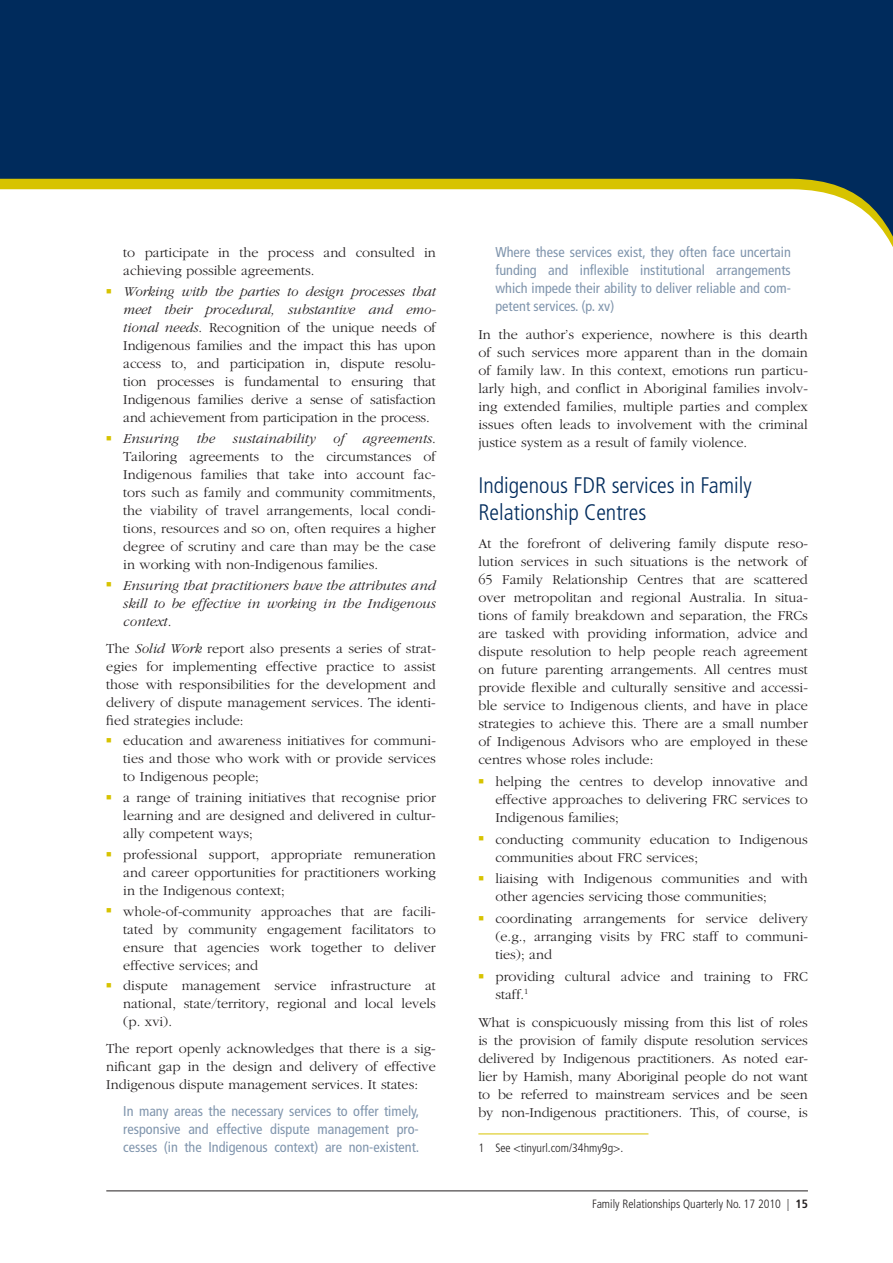
<style>
.page{position:relative;width:893px;height:1263px;background:#fff}
.page>*{position:absolute;margin:0;border:0;box-sizing:border-box;transform-origin:0 0}
.t1{font:300 condensed 22.5px/27px "Frutiger";color:#002b5c}
.t2{font:300 14.25px/18px "Garamond";color:#231f20;text-align:justify}
.t3{font:condensed 14.25px/18px "Frutiger";color:#8095ad;text-align:justify}
.t4{font:italic 300 14.25px/18px "Garamond";color:#231f20;text-align:justify}
.t5{font:300 condensed 12px "Frutiger";color:#231f20}
.s1{font-style:italic}
.s2{font-style:normal}
.s3{font-weight:700}
</style>
<div class="page">
<hr style="left:106px;top:1190px;width:702px;height:1px;background:#231f20">
<svg style="left:0;top:0;width:893px;height:247px;fill:#002b5c"></svg>
<hr style="left:478px;top:1133px;width:170px;height:1px;background:#d7c300">
<p class="t2" style="left:123px;top:244px;width:314px">to participate in the process and consulted in achieving possible agreements.</p>
<p class="t2" style="left:123px;top:283px;width:314px"><span class="s1">Working with the parties to design processes that meet their procedural, substantive and emo&shy;tional needs</span>. Recognition of the unique needs of Indigenous families and the impact this has upon access to, and participation in, dispute resolu&shy;tion processes is fundamental to ensuring that Indigenous families derive a sense of satisfaction and achievement from participation in the process.</p>
<p class="t4" style="left:123px;top:430px;width:57px">Ensuring</p>
<p class="t4" style="left:197px;top:430px;width:20px">the</p>
<p class="t4" style="left:233px;top:430px;width:84px">sustainability</p>
<p class="t4" style="left:333px;top:430px;width:13px">of</p>
<p class="t2" style="left:123px;top:430px;width:314px;text-indent:239px"><span class="s1">agreements</span>.<br>Tailoring agreements to the circumstances of Indigenous families that take into account fac&shy;tors such as family and community commitments, the viability of travel arrangements, local condi&shy;tions, resources and so on, often requires a higher degree of scrutiny and care than may be the case in working with non-Indigenous families.</p>
<p class="t4" style="left:123px;top:576px;width:314px">Ensuring that practitioners have the attributes and skill to be effective in working in the Indigenous context<span class="s2">.</span></p>
<p class="t2" style="left:106px;top:639px;width:331px">The <span class="s1">Solid Work</span> report also presents a series of strat&shy;egies for implementing effective practice to assist those with responsibilities for the development and delivery of dispute management services. The identi&shy;fied strategies include:</p>
<p class="t2" style="left:123px;top:732px;width:314px">education and awareness initiatives for communi&shy;ties and those who work with or provide services to Indigenous people;</p>
<p class="t2" style="left:123px;top:789px;width:314px">a range of training initiatives that recognise prior learning and are designed and delivered in cultur&shy;ally competent ways;</p>
<p class="t2" style="left:123px;top:845px;width:314px">professional support, appropriate remuneration and career opportunities for practitioners working in the Indigenous context;</p>
<p class="t2" style="left:123px;top:902px;width:314px">whole-of-community approaches that are facili&shy;tated by community engagement facilitators to ensure that agencies work together to deliver effective services; and</p>
<p class="t2" style="left:123px;top:977px;width:314px">dispute management service infrastructure at national, state/territory, regional and local levels (p. xvi).</p>
<p class="t2" style="left:106px;top:1040px;width:331px">The report openly acknowledges that there is a sig&shy;nificant gap in the design and delivery of effective Indigenous dispute management services. It states:</p>
<p class="t3" style="left:123px;top:1102px;width:298px">In many areas the necessary services to offer timely, responsive and effective dispute management pro&shy;cesses (in the Indigenous context) are non-existent.</p>
<p class="t3" style="left:495px;top:243px;width:297px">Where these services exist, they often face uncertain funding and inflexible institutional arrangements which impede their ability to deliver reliable and com&shy;petent services. (p. xv)</p>
<p class="t2" style="left:478px;top:326px;width:331px">In the author’s experience, nowhere is this dearth of such services more apparent than in the domain of family law. In this context, emotions run particu&shy;larly high, and conflict in Aboriginal families involv&shy;ing extended families, multiple parties and complex issues often leads to involvement with the criminal justice system as a result of family violence.</p>
<h1 class="t1" style="left:478px;top:472px;width:275px">Indigenous FDR services in Family<br>Relationship Centres</h1>
<p class="t2" style="left:478px;top:535px;width:331px">At the forefront of delivering family dispute reso&shy;lution services in such situations is the network of 65 Family Relationship Centres that are scattered over metropolitan and regional Australia. In situa&shy;tions of family breakdown and separation, the FRCs are tasked with providing information, advice and dispute resolution to help people reach agreement on future parenting arrangements. All centres must provide flexible and culturally sensitive and accessi&shy;ble service to Indigenous clients, and have in place strategies to achieve this. There are a small number of Indigenous Advisors who are employed in these centres whose roles include:</p>
<p class="t2" style="left:495px;top:773px;width:314px">helping the centres to develop innovative and effective approaches to delivering FRC services to Indigenous families;</p>
<p class="t2" style="left:495px;top:830px;width:314px">conducting community education to Indigenous communities about FRC services;</p>
<p class="t2" style="left:495px;top:870px;width:314px">liaising with Indigenous communities and with other agencies servicing those communities;</p>
<p class="t2" style="left:495px;top:910px;width:314px">coordinating arrangements for service delivery (e.g., arranging visits by FRC staff to communi&shy;ties); and</p>
<p class="t2" style="left:495px;top:967px;width:314px">providing cultural advice and training to FRC staff.<sup>1</sup></p>
<p class="t2" style="left:478px;top:1014px;width:331px">What is conspicuously missing from this list of roles is the provision of family dispute resolution services delivered by Indigenous practitioners. As noted ear&shy;lier by Hamish, many Aboriginal people do not want to be referred to mainstream services and be seen by non-Indigenous practitioners. This, of course, is</p>
<p class="t5" style="left:478px;top:1141px;width:146px">1 See &lt;tinyurl.com/34hmy9g&gt;.</p>
<p class="t5" style="left:592px;top:1197px;width:217px">Family Relationships Quarterly No. 17 2010 | <span class="s3">15</span></p>
</div>
